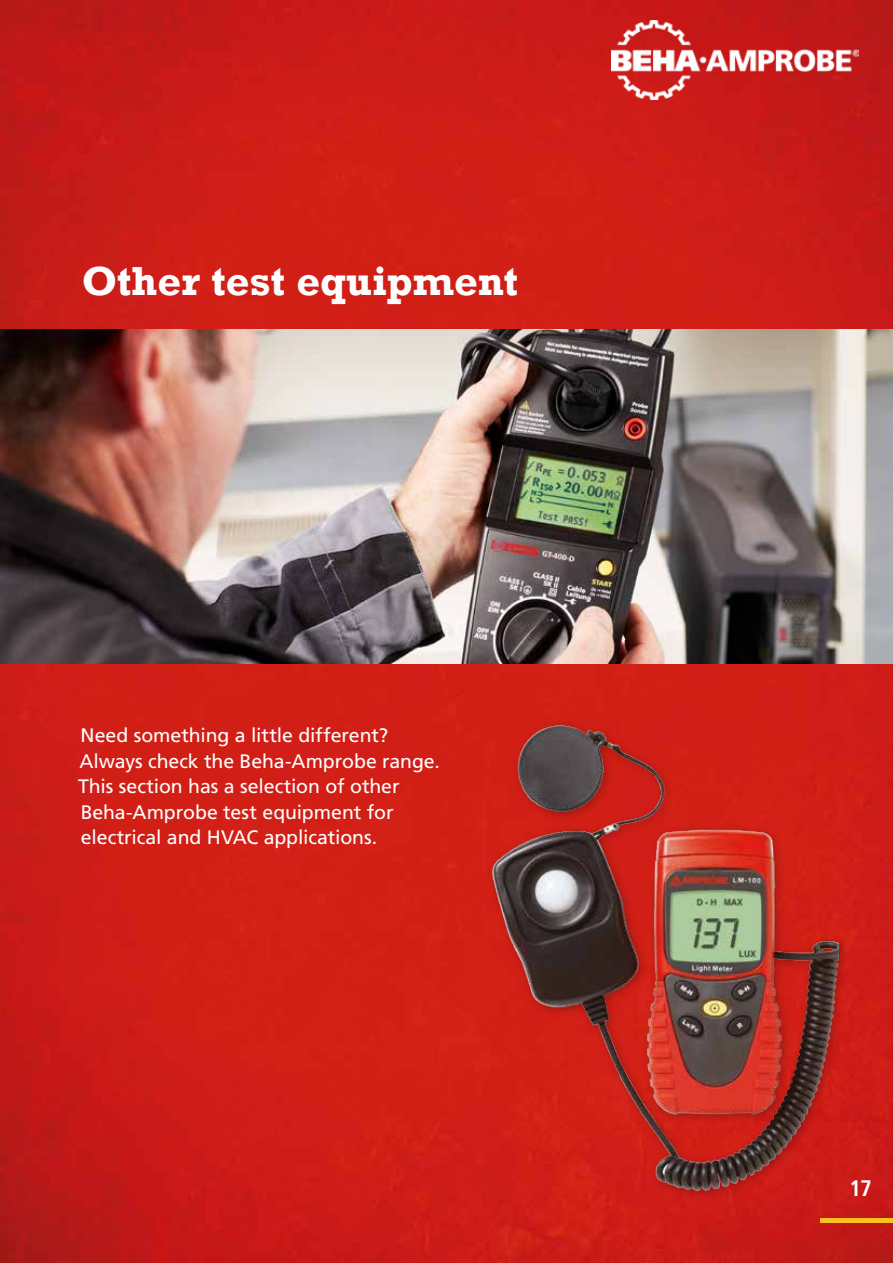
<style>
.page{position:relative;width:893px;height:1263px;background:#fff}
.page>*{position:absolute;margin:0;border:0;box-sizing:border-box;transform-origin:0 0}
.t1{font:700 41.55px "Rockwell";color:#fff}
.t2{font:700 condensed 22.5px "Frutiger";color:#fff}
.t3{font:19.5px/25.5px "Frutiger";letter-spacing:-.005em;color:#fff}
</style>
<div class="page">
<img style="left:0;top:0;width:893px;height:1263px">
<div style="left:821px;top:1218px;width:72px;height:5px;background:#fcc120"></div>
<img style="left:611px;top:20px;width:248px;height:79px">
<div style="left:486px;top:720px;width:365px;height:482px;background:#d01e18"></div>
<img style="left:451px;top:693px;width:388px;height:514px">
<img style="left:0;top:330px;width:893px;height:333px">
<h1 class="t1" style="left:82px;top:256px;width:438px">Other test equipment</h1>
<p class="t3" style="left:78px;top:722px;width:363px">Need something a little different?<br>Always check the Beha-Amprobe range.<br>This section has a selection of other Beha-Amprobe test equipment for electrical and HVAC applications.</p>
<p class="t2" style="left:849px;top:1175px;width:24px">17</p>
</div>
